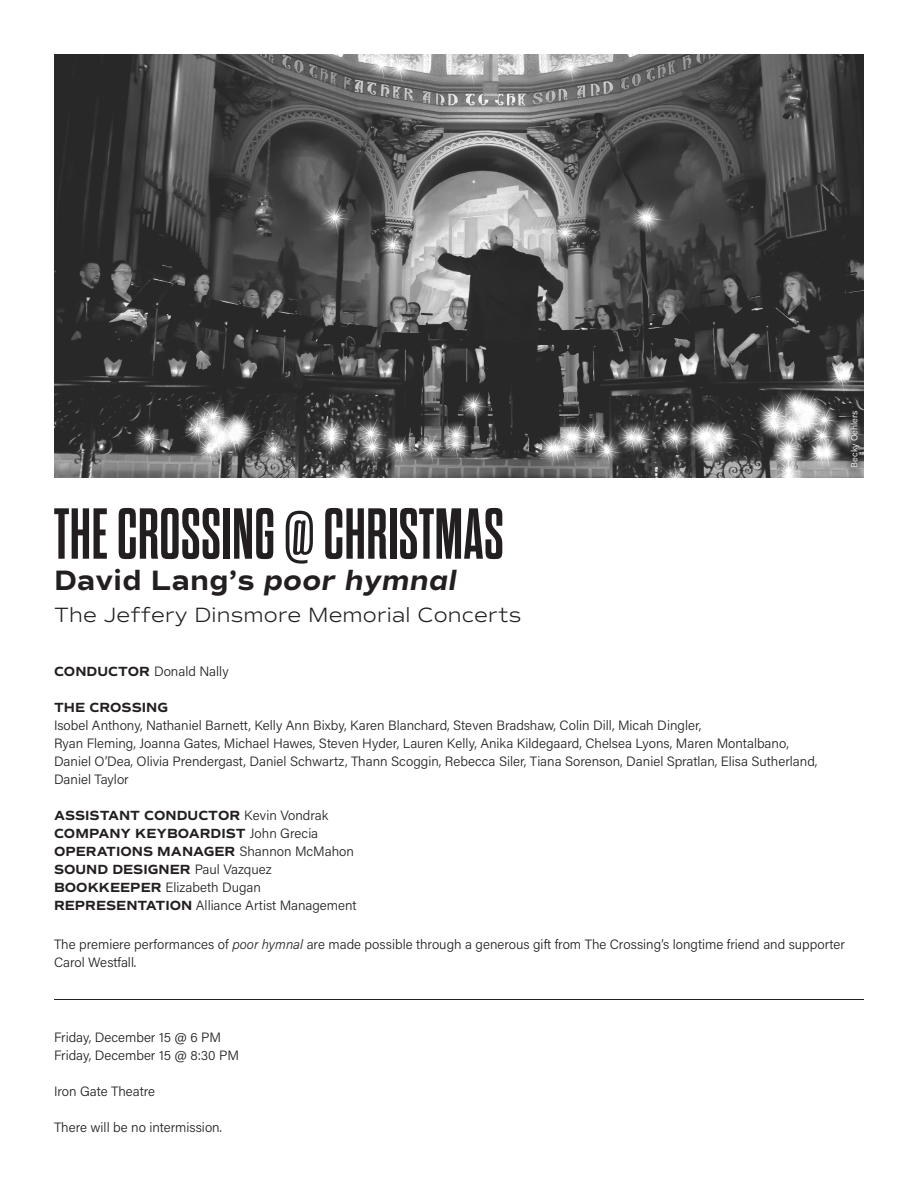
<style>
.page{position:relative;width:918px;height:1188px;background:#fff}
.page>*{position:absolute;margin:0;border:0;box-sizing:border-box;transform-origin:0 0}
.Large_Name{font:700 72px "Dharma Gothic M";letter-spacing:.01em;color:#231f20}
.Large_Name-2{font:700 28.5px "Commuters Sans";letter-spacing:.01em;color:#231f20}
.Large_Name-3{font:300 21px "Commuters Sans";letter-spacing:.01em;color:#231f20}
.Large_Name-4{font:300 13.5px/18px "Acumin Pro";color:#231f20}
.Large_Name-5{font:700 13.5px/18px "Commuters Sans";color:#231f20}
.t1{font:9px "Acumin Pro";color:#ececee}
.s1{font-style:italic}
.s2{font-family:"Commuters Sans";font-weight:700}
.s3{font-family:"Acumin Pro";font-weight:300}
</style>
<div class="page">
<hr style="left:54px;top:999px;width:810px;height:1px;background:#231f20">
<img style="left:54px;top:54px;width:810px;height:423px">
<div style="left:843px;top:403px;width:23px;height:71px;background:#231f20;opacity:.75"></div>
<p class="t1" style="left:848px;top:468px;width:59px;rotate:-90deg">Becky Oehlers</p>
<p class="Large_Name" style="left:54px;top:499px;width:451px">THE CROSSING @ CHRISTMAS</p>
<p class="Large_Name-2" style="left:54px;top:563px;width:405px">David Lang’s <span class="s1">poor hymnal</span></p>
<p class="Large_Name-3" style="left:54px;top:602px;width:469px">The Jeffery Dinsmore Memorial Concerts</p>
<p class="Large_Name-4" style="left:54px;top:661px;width:176px"><span class="s2">CONDUCTOR</span> Donald Nally</p>
<p class="Large_Name-4" style="left:54px;top:697px;width:765px"><span class="s2">THE CROSSING<br></span>Isobel Anthony, Nathaniel Barnett, Kelly Ann Bixby, Karen Blanchard, Steven Bradshaw, Colin Dill, Micah Dingler,<br>Ryan Fleming, Joanna Gates, Michael Hawes, Steven Hyder, Lauren Kelly, Anika Kildegaard, Chelsea Lyons, Maren Montalbano, Daniel O’Dea, Olivia Prendergast, Daniel Schwartz, Thann Scoggin, Rebecca Siler, Tiana Sorenson, Daniel Spratlan, Elisa Sutherland, Daniel Taylor</p>
<p class="Large_Name-5" style="left:54px;top:806px;width:301px">ASSISTANT CONDUCTOR <span class="s3">Kevin Vondrak<br></span>COMPANY KEYBOARDIST <span class="s3">John Grecia<br></span>OPERATIONS MANAGER <span class="s3">Shannon McMahon<br></span>SOUND DESIGNER <span class="s3">Paul Vazquez<br></span>BOOKKEEPER <span class="s3">Elizabeth Dugan</span></p>
<p class="Large_Name-4" style="left:54px;top:895px;width:304px"><span class="s2">REPRESENTATION</span> Alliance Artist Management</p>
<p class="Large_Name-4" style="left:54px;top:934px;width:793px">The premiere performances of <span class="s1">poor hymnal</span> are made possible through a generous gift from The Crossing’s longtime friend and supporter<br>Carol Westfall.</p>
<p class="Large_Name-4" style="left:54px;top:1027px;width:169px">Friday, December 15 @ 6 PM</p>
<p class="Large_Name-4" style="left:54px;top:1045px;width:187px">Friday, December 15 @ 8:30 PM</p>
<p class="Large_Name-4" style="left:54px;top:1081px;width:103px">Iron Gate Theatre</p>
<p class="Large_Name-4" style="left:54px;top:1117px;width:170px">There will be no intermission.</p>
</div>
